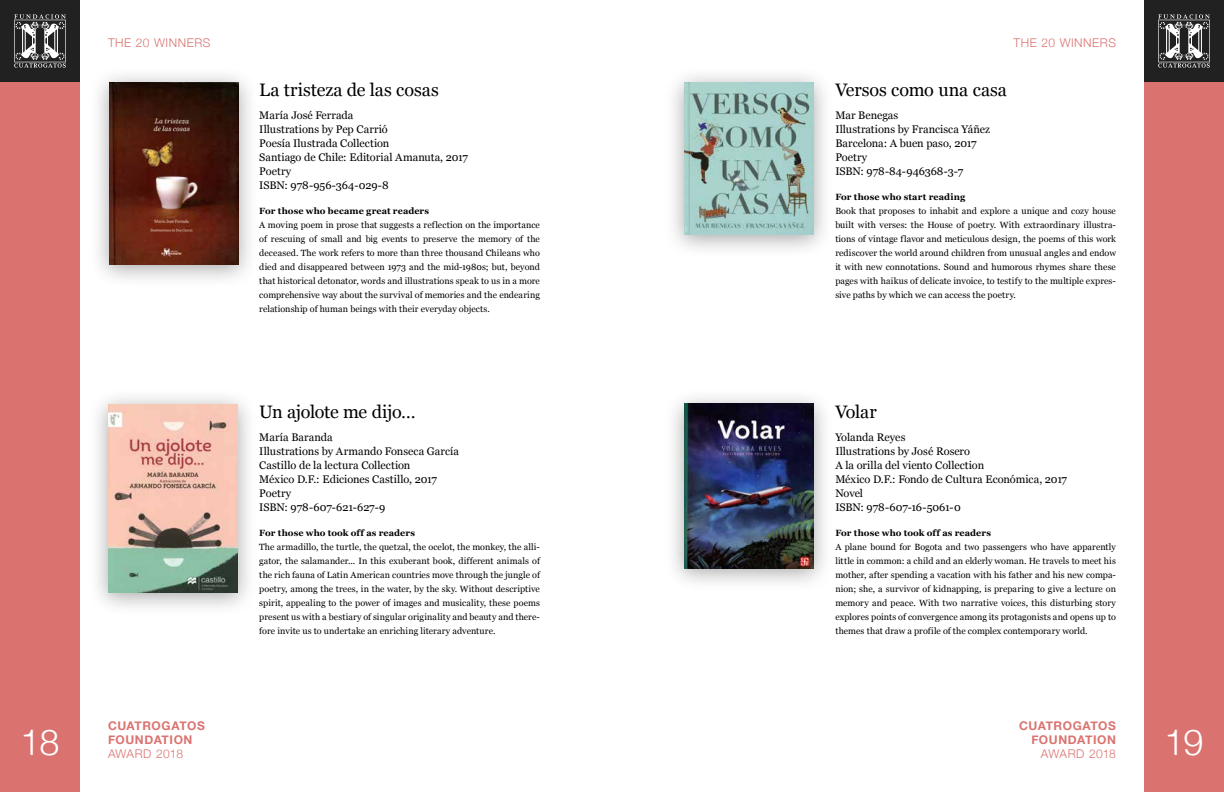
<style>
.page{position:relative;width:1224px;height:792px;background:#fff}
.page>*{position:absolute;margin:0;border:0;box-sizing:border-box;transform-origin:0 0}
.t1{font:300 36px "Helvetica Neue";color:#fff}
.t2{font:18px "Georgia";letter-spacing:-.005em;color:#000}
.t3{font:700 12px/14px "Helvetica Neue";letter-spacing:.045em;color:#da7370}
.t4{font:300 12px "Helvetica Neue";letter-spacing:.045em;color:#da7370}
.t5{font:300 12px "Helvetica Neue";letter-spacing:.01em;color:#da7370}
.t6{font:11px/14px "Georgia";color:#000}
.t7{font:9px/14px "Georgia";letter-spacing:.005em;color:#000;text-align:justify}
.t8{font:700 9px "Georgia";letter-spacing:.01em;color:#000}
</style>
<div class="page">
<div style="left:0;top:0;width:80px;height:792px;background:#222121"></div>
<div style="left:1144px;top:0;width:80px;height:792px;background:#222121"></div>
<div style="left:1144px;top:82px;width:80px;height:710px;background:#da7370"></div>
<div style="left:0;top:82px;width:80px;height:710px;background:#da7370"></div>
<svg style="left:1158px;top:14px;width:52px;height:54px"></svg>
<svg style="left:14px;top:14px;width:52px;height:54px"></svg>
<div style="left:89px;top:66px;width:169px;height:222px;background:#000;opacity:.35"></div>
<img style="left:109px;top:82px;width:129px;height:182px">
<div style="left:88px;top:388px;width:169px;height:229px;background:#000;opacity:.35"></div>
<img style="left:108px;top:404px;width:129px;height:188px">
<div style="left:664px;top:66px;width:169px;height:193px;background:#000;opacity:.35"></div>
<img style="left:684px;top:83px;width:129px;height:152px">
<div style="left:664px;top:388px;width:169px;height:204px;background:#000;opacity:.35"></div>
<img style="left:684px;top:404px;width:129px;height:164px">
<h1 class="t1" style="left:21px;top:714px;width:40px">18</h1>
<h3 class="t4" style="left:108px;top:33px;width:104px">THE 20 WINNERS</h3>
<h3 class="t4" style="left:1014px;top:33px;width:104px">THE 20 WINNERS</h3>
<h3 class="t3" style="left:108px;top:719px;width:98px">CUATROGATOS<br>FOUNDATION</h3>
<h3 class="t5" style="left:108px;top:744px;width:77px">AWARD 2018</h3>
<h2 class="t2" style="left:259px;top:77px;width:181px">La tristeza de las cosas</h2>
<p class="t6" style="left:259px;top:108px;width:210px">María José Ferrada<br>Illustrations by Pep Carrió<br>Poesía Ilustrada Collection<br>Santiago de Chile: Editorial Amanuta, 2017<br>Poetry<br>ISBN: 978-956-364-029-8</p>
<p class="t8" style="left:259px;top:204px;width:171px">For those who became great readers</p>
<p class="t7" style="left:259px;top:218px;width:282px">A moving poem in prose that suggests a reflection on the importance of rescuing of small and big events to preserve the memory of the deceased. The work refers to more than three thousand Chileans who died and disappeared between 1973 and the mid-1980s; but, beyond that historical detonator, words and illustrations speak to us in a more comprehensive way about the survival of memories and the endearing relationship of human beings with their everyday objects.</p>
<h2 class="t2" style="left:259px;top:399px;width:158px">Un ajolote me dijo…</h2>
<p class="t6" style="left:259px;top:430px;width:201px">María Baranda<br>Illustrations by Armando Fonseca García<br>Castillo de la lectura Collection<br>México D.F.: Ediciones Castillo, 2017<br>Poetry<br>ISBN: 978-607-621-627-9</p>
<p class="t8" style="left:259px;top:526px;width:157px">For those who took off as readers</p>
<p class="t7" style="left:259px;top:540px;width:282px">The armadillo, the turtle, the quetzal, the ocelot, the monkey, the alli&shy;gator, the salamander... In this exuberant book, different animals of the rich fauna of Latin American countries move through the jungle of poetry, among the trees, in the water, by the sky. Without descriptive spirit, appealing to the power of images and musicality, these poems present us with a bestiary of singular originality and beauty and there&shy;fore invite us to undertake an enriching literary adventure.</p>
<h2 class="t2" style="left:835px;top:77px;width:173px">Versos como una casa</h2>
<p class="t6" style="left:835px;top:108px;width:156px">Mar Benegas<br>Illustrations by Francisca Yáñez<br>Barcelona: A buen paso, 2017<br>Poetry<br>ISBN: 978-84-946368-3-7</p>
<p class="t8" style="left:835px;top:190px;width:132px">For those who start reading</p>
<p class="t7" style="left:835px;top:204px;width:282px">Book that proposes to inhabit and explore a unique and cozy house built with verses: the House of poetry. With extraordinary illustra&shy;tions of vintage flavor and meticulous design, the poems of this work rediscover the world around children from unusual angles and endow it with new connotations. Sound and humorous rhymes share these pages with haikus of delicate invoice, to testify to the multiple expres&shy;sive paths by which we can access the poetry.</p>
<h2 class="t2" style="left:835px;top:399px;width:43px">Volar</h2>
<p class="t6" style="left:835px;top:430px;width:233px">Yolanda Reyes<br>Illustrations by José Rosero<br>A la orilla del viento Collection<br>México D.F.: Fondo de Cultura Económica, 2017<br>Novel<br>ISBN: 978-607-16-5061-0</p>
<p class="t8" style="left:835px;top:526px;width:157px">For those who took off as readers</p>
<p class="t7" style="left:835px;top:540px;width:282px">A plane bound for Bogota and two passengers who have apparently little in common: a child and an elderly woman. He travels to meet his mother, after spending a vacation with his father and his new compa&shy;nion; she, a survivor of kidnapping, is preparing to give a lecture on memory and peace. With two narrative voices, this disturbing story explores points of convergence among its protagonists and opens up to themes that draw a profile of the complex contemporary world.</p>
<h3 class="t3" style="left:1019px;top:719px;width:98px;text-align:right">CUATROGATOS<br>FOUNDATION</h3>
<h3 class="t5" style="left:1041px;top:744px;width:77px">AWARD 2018</h3>
<h1 class="t1" style="left:1164px;top:714px;width:41px">19</h1>
</div>
